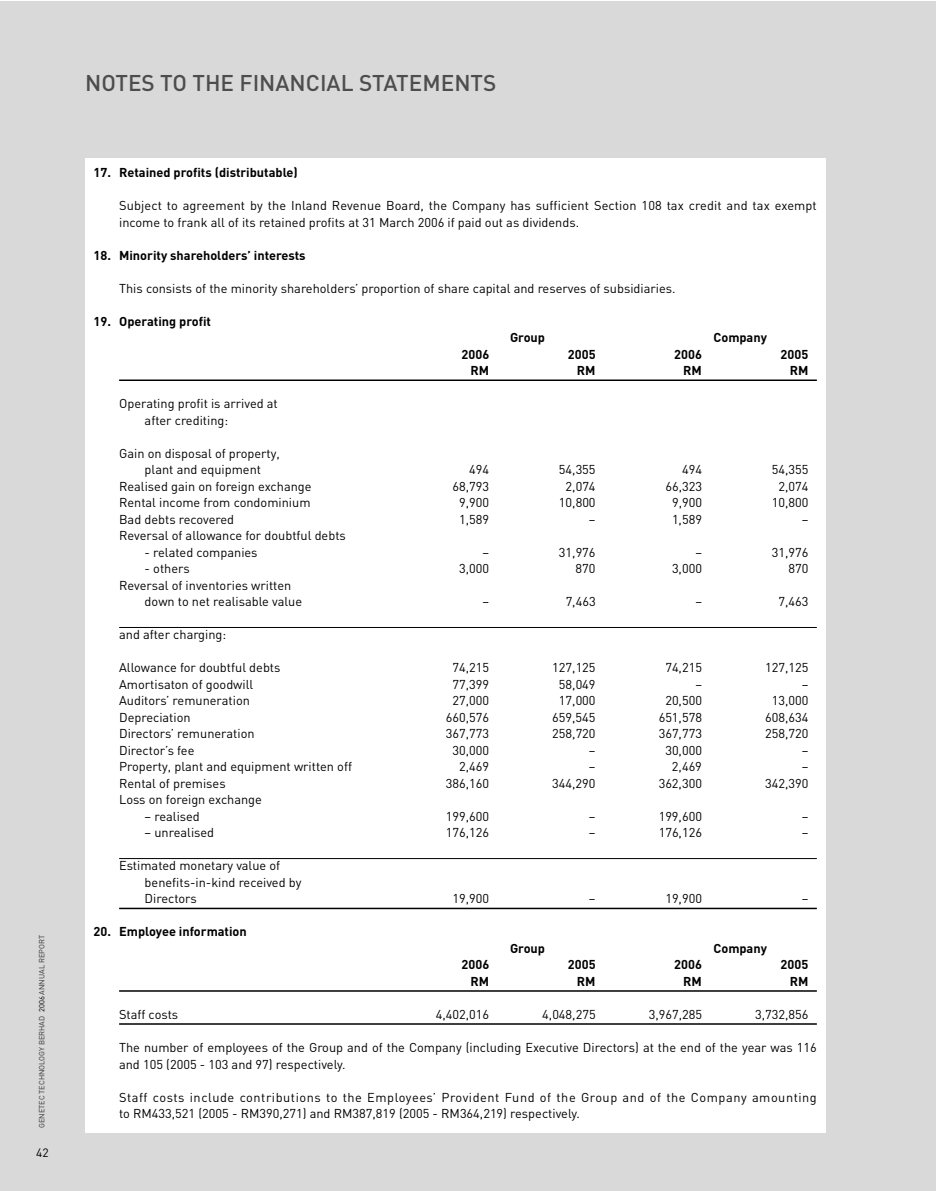
<style>
.page{position:relative;width:936px;height:1191px;background:#fff}
.page>*{position:absolute;margin:0;border:0;box-sizing:border-box;transform-origin:0 0}
.t1{font:500 22.5px "DIN";color:#4d4d4d}
.t2{font:12.75px/16.5px "DIN";color:#000}
.t3{font:700 12.75px "DIN";color:#000}
.t4{font:12.75px/16.5px "DIN";letter-spacing:.04em;color:#000}
.t5{font:12px "DIN";color:#000}
.t6{font:7.5px "DIN";color:#333}
.s1{color:#000}
</style>
<div class="page">
<div style="left:0;top:1px;width:935px;height:1190px;background:#d9d9d9"></div>
<div style="left:85px;top:158px;width:740px;height:974px;background:#fff"></div>
<hr style="left:119px;top:379px;width:697px;height:2px;background:#000">
<hr style="left:119px;top:627px;width:697px;height:1px;background:#000">
<hr style="left:119px;top:858px;width:697px;height:1px;background:#000">
<hr style="left:119px;top:907px;width:697px;height:2px;background:#000">
<hr style="left:119px;top:990px;width:697px;height:1px;background:#000">
<hr style="left:119px;top:1023px;width:697px;height:1px;background:#000">
<p class="t6" style="left:39px;top:1128px;width:195px;rotate:-90deg">GENETEC TECHNOLOGY BERHAD <span class="s1">2006</span> ANNUAL REPORT</p>
<p class="t5" style="left:36px;top:1148px;width:14px">42</p>
<h1 class="t1" style="left:85px;top:75px;width:413px">NOTES TO THE FINANCIAL STATEMENTS</h1>
<p class="t3" style="left:94px;top:168px;width:206px">17. Retained profits (distributable)</p>
<p class="t2" style="left:119px;top:199px;width:699px">Subject to agreement by the Inland Revenue Board, the Company has sufficient Section 108 tax credit and tax exempt income to frank all of its retained profits at 31 March 2006 if paid out as dividends.</p>
<p class="t3" style="left:94px;top:250px;width:213px">18. Minority shareholders’ interests</p>
<p class="t2" style="left:119px;top:281px;width:558px">This consists of the minority shareholders’ proportion of share capital and reserves of subsidiaries.</p>
<p class="t3" style="left:94px;top:316px;width:119px">19. Operating profit</p>
<p class="t3" style="left:510px;top:333px;width:37px">Group</p>
<p class="t3" style="left:713px;top:333px;width:55px">Company</p>
<p class="t3" style="left:461px;top:349px;width:29px">2006</p>
<p class="t3" style="left:568px;top:349px;width:29px">2005</p>
<p class="t3" style="left:674px;top:349px;width:29px">2006</p>
<p class="t3" style="left:780px;top:349px;width:29px">2005</p>
<p class="t3" style="left:470px;top:366px;width:20px">RM</p>
<p class="t3" style="left:577px;top:366px;width:20px">RM</p>
<p class="t3" style="left:683px;top:366px;width:20px">RM</p>
<p class="t3" style="left:789px;top:366px;width:20px">RM</p>
<p class="t2" style="left:145px;top:397px;width:135px;text-indent:-26px">Operating profit is arrived at after crediting:</p>
<p class="t2" style="left:119px;top:446px;width:162px;text-align:center">Gain on disposal of property, plant and equipment</p>
<p class="t2" style="left:469px;top:463px;width:21px">494</p>
<p class="t2" style="left:559px;top:463px;width:38px">54,355</p>
<p class="t2" style="left:682px;top:463px;width:21px">494</p>
<p class="t2" style="left:771px;top:463px;width:38px">54,355</p>
<p class="t2" style="left:119px;top:479px;width:194px">Realised gain on foreign exchange</p>
<p class="t2" style="left:452px;top:479px;width:38px">68,793</p>
<p class="t2" style="left:565px;top:479px;width:31px">2,074</p>
<p class="t2" style="left:665px;top:479px;width:38px">66,323</p>
<p class="t2" style="left:778px;top:479px;width:31px">2,074</p>
<p class="t2" style="left:119px;top:496px;width:193px">Rental income from condominium</p>
<p class="t2" style="left:459px;top:496px;width:31px">9,900</p>
<p class="t2" style="left:559px;top:496px;width:38px">10,800</p>
<p class="t2" style="left:672px;top:496px;width:31px">9,900</p>
<p class="t2" style="left:771px;top:496px;width:38px">10,800</p>
<p class="t2" style="left:119px;top:512px;width:117px">Bad debts recovered</p>
<p class="t2" style="left:459px;top:512px;width:31px">1,589</p>
<p class="t2" style="left:589px;top:512px;width:8px">–</p>
<p class="t2" style="left:672px;top:512px;width:31px">1,589</p>
<p class="t2" style="left:801px;top:512px;width:8px">–</p>
<p class="t2" style="left:119px;top:529px;width:228px">Reversal of allowance for doubtful debts</p>
<p class="t2" style="left:145px;top:545px;width:114px">- related companies</p>
<p class="t2" style="left:482px;top:545px;width:8px">–</p>
<p class="t2" style="left:559px;top:545px;width:38px">31,976</p>
<p class="t2" style="left:695px;top:545px;width:8px">–</p>
<p class="t2" style="left:771px;top:545px;width:38px">31,976</p>
<p class="t2" style="left:145px;top:562px;width:47px">- others</p>
<p class="t2" style="left:459px;top:562px;width:31px">3,000</p>
<p class="t2" style="left:575px;top:562px;width:21px">870</p>
<p class="t2" style="left:672px;top:562px;width:31px">3,000</p>
<p class="t2" style="left:788px;top:562px;width:21px">870</p>
<p class="t2" style="left:145px;top:578px;width:159px;text-indent:-26px">Reversal of inventories written down to net realisable value</p>
<p class="t2" style="left:482px;top:595px;width:8px">–</p>
<p class="t2" style="left:565px;top:595px;width:31px">7,463</p>
<p class="t2" style="left:695px;top:595px;width:8px">–</p>
<p class="t2" style="left:778px;top:595px;width:31px">7,463</p>
<p class="t2" style="left:119px;top:628px;width:109px">and after charging:</p>
<p class="t2" style="left:119px;top:661px;width:163px">Allowance for doubtful debts</p>
<p class="t2" style="left:452px;top:661px;width:38px">74,215</p>
<p class="t2" style="left:552px;top:661px;width:45px">127,125</p>
<p class="t2" style="left:665px;top:661px;width:38px">74,215</p>
<p class="t2" style="left:765px;top:661px;width:45px">127,125</p>
<p class="t2" style="left:119px;top:677px;width:136px">Amortisaton of goodwill</p>
<p class="t2" style="left:452px;top:677px;width:38px">77,399</p>
<p class="t2" style="left:559px;top:677px;width:38px">58,049</p>
<p class="t2" style="left:695px;top:677px;width:8px">–</p>
<p class="t2" style="left:801px;top:677px;width:8px">–</p>
<p class="t2" style="left:119px;top:694px;width:132px">Auditors’ remuneration</p>
<p class="t2" style="left:452px;top:694px;width:38px">27,000</p>
<p class="t2" style="left:559px;top:694px;width:38px">17,000</p>
<p class="t2" style="left:665px;top:694px;width:38px">20,500</p>
<p class="t2" style="left:771px;top:694px;width:38px">13,000</p>
<p class="t2" style="left:119px;top:710px;width:73px">Depreciation</p>
<p class="t2" style="left:446px;top:710px;width:45px">660,576</p>
<p class="t2" style="left:552px;top:710px;width:45px">659,545</p>
<p class="t2" style="left:658px;top:710px;width:45px">651,578</p>
<p class="t2" style="left:765px;top:710px;width:45px">608,634</p>
<p class="t2" style="left:119px;top:727px;width:137px">Directors’ remuneration</p>
<p class="t2" style="left:446px;top:727px;width:45px">367,773</p>
<p class="t2" style="left:552px;top:727px;width:45px">258,720</p>
<p class="t2" style="left:658px;top:727px;width:45px">367,773</p>
<p class="t2" style="left:765px;top:727px;width:45px">258,720</p>
<p class="t2" style="left:119px;top:743px;width:77px">Director’s fee</p>
<p class="t2" style="left:452px;top:743px;width:38px">30,000</p>
<p class="t2" style="left:589px;top:743px;width:8px">–</p>
<p class="t2" style="left:665px;top:743px;width:38px">30,000</p>
<p class="t2" style="left:801px;top:743px;width:8px">–</p>
<p class="t2" style="left:119px;top:760px;width:234px">Property, plant and equipment written off</p>
<p class="t2" style="left:459px;top:760px;width:31px">2,469</p>
<p class="t2" style="left:589px;top:760px;width:8px">–</p>
<p class="t2" style="left:672px;top:760px;width:31px">2,469</p>
<p class="t2" style="left:801px;top:760px;width:8px">–</p>
<p class="t2" style="left:119px;top:776px;width:108px">Rental of premises</p>
<p class="t2" style="left:446px;top:776px;width:45px">386,160</p>
<p class="t2" style="left:552px;top:776px;width:45px">344,290</p>
<p class="t2" style="left:658px;top:776px;width:45px">362,300</p>
<p class="t2" style="left:765px;top:776px;width:45px">342,390</p>
<p class="t2" style="left:119px;top:793px;width:144px">Loss on foreign exchange</p>
<p class="t2" style="left:145px;top:809px;width:57px">– realised</p>
<p class="t2" style="left:446px;top:809px;width:45px">199,600</p>
<p class="t2" style="left:589px;top:809px;width:8px">–</p>
<p class="t2" style="left:658px;top:809px;width:45px">199,600</p>
<p class="t2" style="left:801px;top:809px;width:8px">–</p>
<p class="t2" style="left:145px;top:826px;width:71px">– unrealised</p>
<p class="t2" style="left:446px;top:826px;width:45px">176,126</p>
<p class="t2" style="left:589px;top:826px;width:8px">–</p>
<p class="t2" style="left:658px;top:826px;width:45px">176,126</p>
<p class="t2" style="left:801px;top:826px;width:8px">–</p>
<p class="t2" style="left:145px;top:859px;width:158px;text-indent:-26px">Estimated monetary value of benefits-in-kind received by<br>Directors</p>
<p class="t2" style="left:452px;top:892px;width:38px">19,900</p>
<p class="t2" style="left:589px;top:892px;width:8px">–</p>
<p class="t2" style="left:665px;top:892px;width:38px">19,900</p>
<p class="t2" style="left:801px;top:892px;width:8px">–</p>
<p class="t3" style="left:94px;top:927px;width:155px">20. Employee information</p>
<p class="t3" style="left:510px;top:943px;width:37px">Group</p>
<p class="t3" style="left:713px;top:943px;width:55px">Company</p>
<p class="t3" style="left:461px;top:960px;width:29px">2006</p>
<p class="t3" style="left:568px;top:960px;width:29px">2005</p>
<p class="t3" style="left:674px;top:960px;width:29px">2006</p>
<p class="t3" style="left:780px;top:960px;width:29px">2005</p>
<p class="t3" style="left:470px;top:976px;width:20px">RM</p>
<p class="t3" style="left:577px;top:976px;width:20px">RM</p>
<p class="t3" style="left:683px;top:976px;width:20px">RM</p>
<p class="t3" style="left:789px;top:976px;width:20px">RM</p>
<p class="t2" style="left:119px;top:1007px;width:61px">Staff costs</p>
<p class="t2" style="left:436px;top:1007px;width:55px">4,402,016</p>
<p class="t2" style="left:542px;top:1007px;width:55px">4,048,275</p>
<p class="t2" style="left:648px;top:1007px;width:55px">3,967,285</p>
<p class="t2" style="left:755px;top:1007px;width:55px">3,732,856</p>
<p class="t2" style="left:119px;top:1040px;width:699px">The number of employees of the Group and of the Company (including Executive Directors) at the end of the year was 116 and 105 (2005 - 103 and 97) respectively.</p>
<p class="t4" style="left:119px;top:1090px;width:699px">Staff costs include contributions to the Employees’ Provident Fund of the Group and of the Company amounting to RM433,521 (2005 - RM390,271) and RM387,819 (2005 - RM364,219) respectively.</p>
</div>
